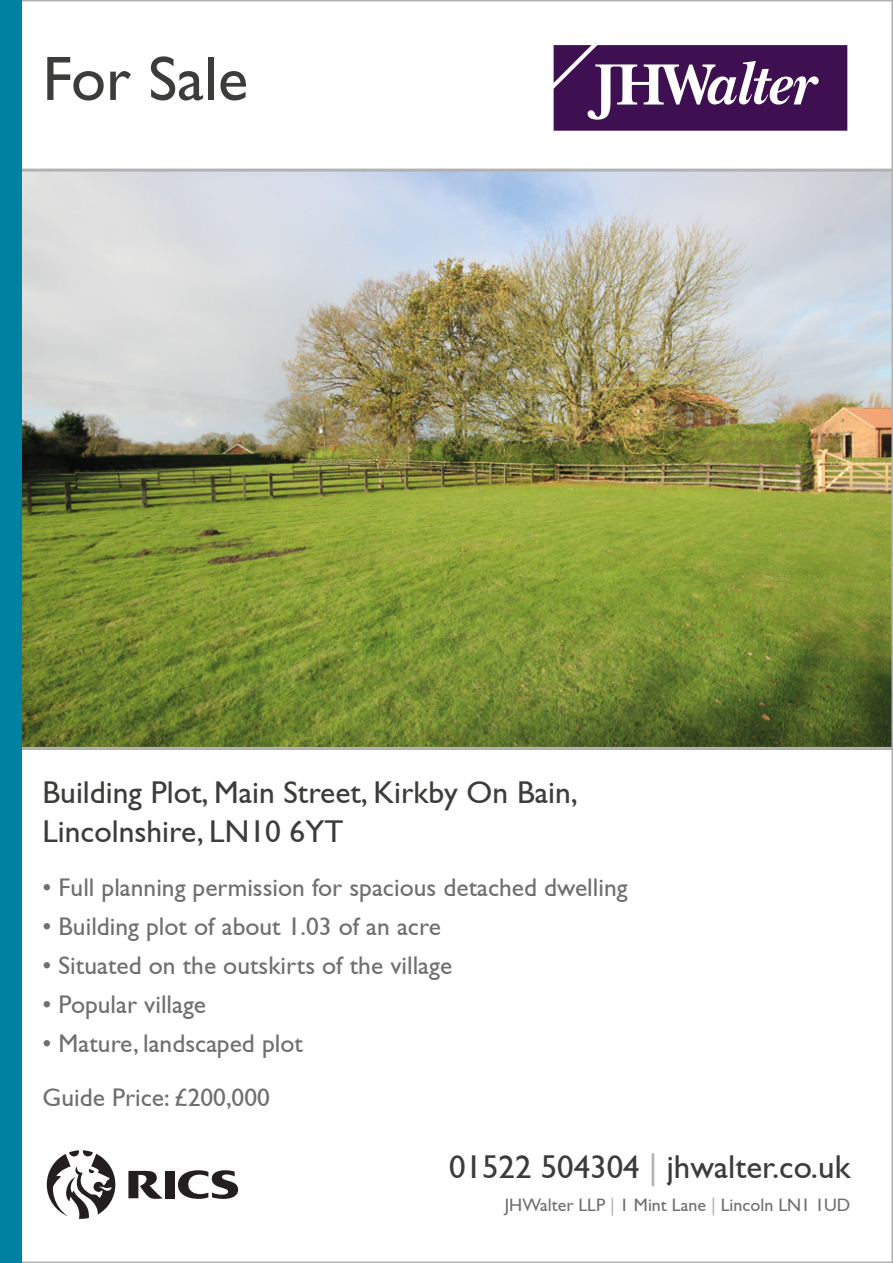
<style>
.page{position:relative;width:893px;height:1263px;background:#fff}
.page>*{position:absolute;margin:0;border:0;box-sizing:border-box;transform-origin:0 0}
.t1{font:63px "Gill Sans";color:#3c3c3b}
.t2{font:33px "Gill Sans";color:#3c3c3b}
.t3{font:31.5px/39px "Gill Sans";color:#3c3c3b}
.t4{font:25.5px/54px "Gill Sans";color:#706f6f}
.t5{font:18px "Gill Sans";color:#706f6f}
.s1{color:#b3b2b2}
</style>
<div class="page">
<img style="left:21px;top:172px;width:869px;height:575px">
<svg style="left:554px;top:45px;width:293px;height:86px;background:#5f396e"></svg>
<svg style="left:178px;top:1170px;width:60px;height:29px"></svg>
<div style="left:165px;top:1171px;width:10px;height:27px;background:#231f20"></div>
<svg style="left:128px;top:1171px;width:35px;height:28px"></svg>
<svg style="left:47px;top:1150px;width:68px;height:69px"></svg>
<hr style="left:0;top:747px;width:893px;height:3px;background:#b3b2b2">
<hr style="left:13px;top:169px;width:880px;height:3px;background:#b3b2b2">
<div style="left:0;top:0;width:21px;height:1263px;background:#0081a2"></div>
<h1 class="t1" style="left:43px;top:43px;width:207px">For Sale</h1>
<p class="t3" style="left:43px;top:773px;width:537px">Building Plot, Main Street, Kirkby On Bain,<br>Lincolnshire, LN10 6YT</p>
<p class="t4" style="left:43px;top:860px;width:587px">• Full planning permission for spacious detached dwelling</p>
<p class="t4" style="left:43px;top:899px;width:400px">• Building plot of about 1.03 of an acre</p>
<p class="t4" style="left:43px;top:938px;width:411px">• Situated on the outskirts of the village</p>
<p class="t4" style="left:43px;top:977px;width:165px">• Popular village</p>
<p class="t4" style="left:43px;top:1016px;width:262px">• Mature, landscaped plot<br>Guide Price: £200,000</p>
<p class="t2" style="left:449px;top:1148px;width:403px">01522 504304 <span class="s1">|</span> jhwalter.co.uk</p>
<p class="t5" style="left:505px;top:1195px;width:347px">JHWalter LLP <span class="s1">|</span> 1 Mint Lane <span class="s1">|</span> Lincoln LN1 1UD</p>
</div>
